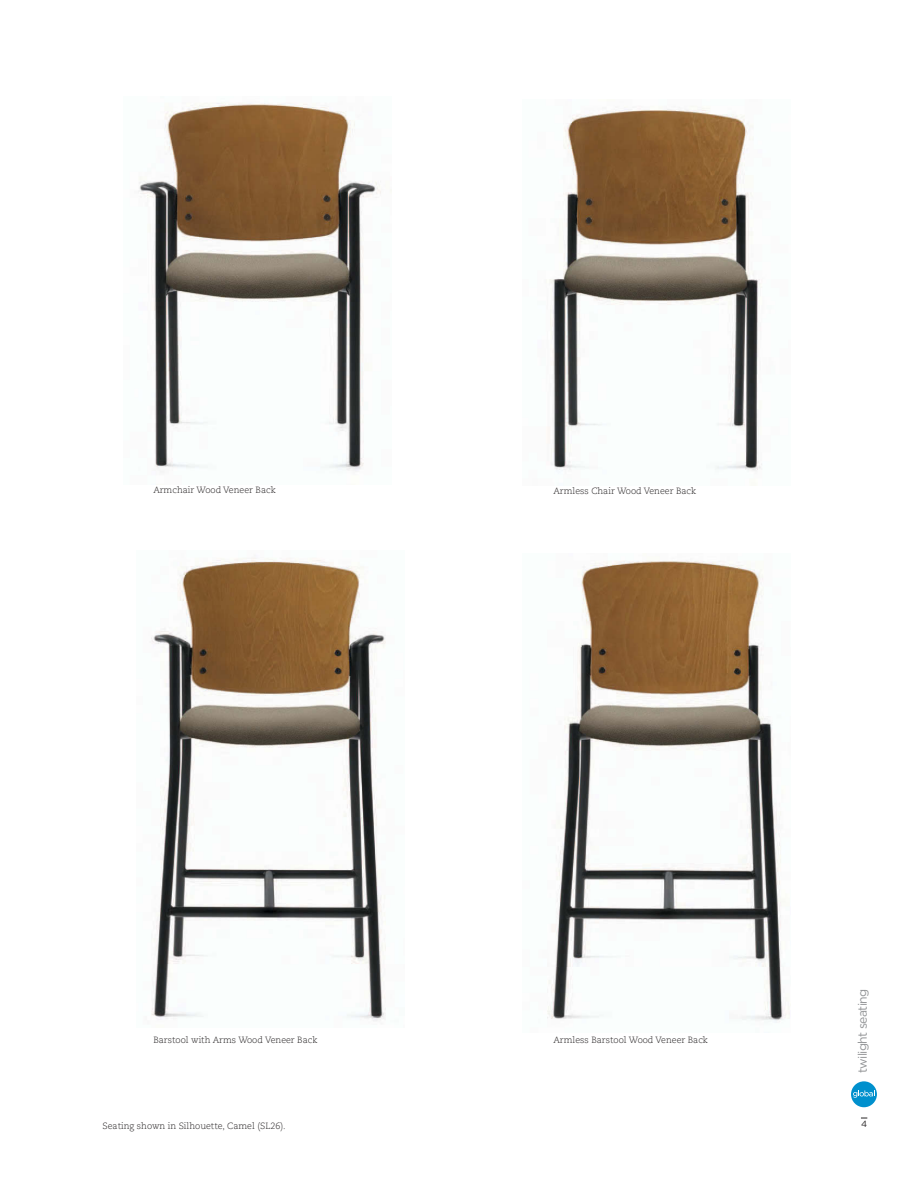
<style>
.page{position:relative;width:918px;height:1188px;background:#fff}
.page>*{position:absolute;margin:0;border:0;box-sizing:border-box;transform-origin:0 0}
.t1{font:12.3px "Gotham";letter-spacing:-.05em;color:#929496}
.t2{font:300 9px "Caecilia LT Std";color:#272425}
.t3{font:9px "Gotham";color:#272425}
</style>
<div class="page">
<img style="left:138px;top:103px;width:253px;height:369px">
<img style="left:548px;top:106px;width:214px;height:365px">
<img style="left:151px;top:558px;width:235px;height:463px">
<img style="left:547px;top:561px;width:243px;height:462px">
<div style="left:851px;top:1081px;width:26px;height:26px;background:#0090cd;border-radius:50%"></div>
<svg style="left:853px;top:1090px;width:22px;height:8px"></svg>
<p class="t2" style="left:153px;top:485px;width:124px">Armchair Wood Veneer Back</p>
<p class="t2" style="left:554px;top:486px;width:144px">Armless Chair Wood Veneer Back</p>
<p class="t2" style="left:153px;top:1034px;width:166px">Barstool with Arms Wood Veneer Back</p>
<p class="t2" style="left:554px;top:1034px;width:156px">Armless Barstool Wood Veneer Back</p>
<h1 class="t1" style="left:854px;top:1073px;width:86px;rotate:-90deg">twilight seating</h1>
<p class="t2" style="left:103px;top:1120px;width:185px">Seating shown in Silhouette, Camel (SL26).</p>
<p class="t3" style="left:861px;top:1119px;width:8px">4</p>
</div>
